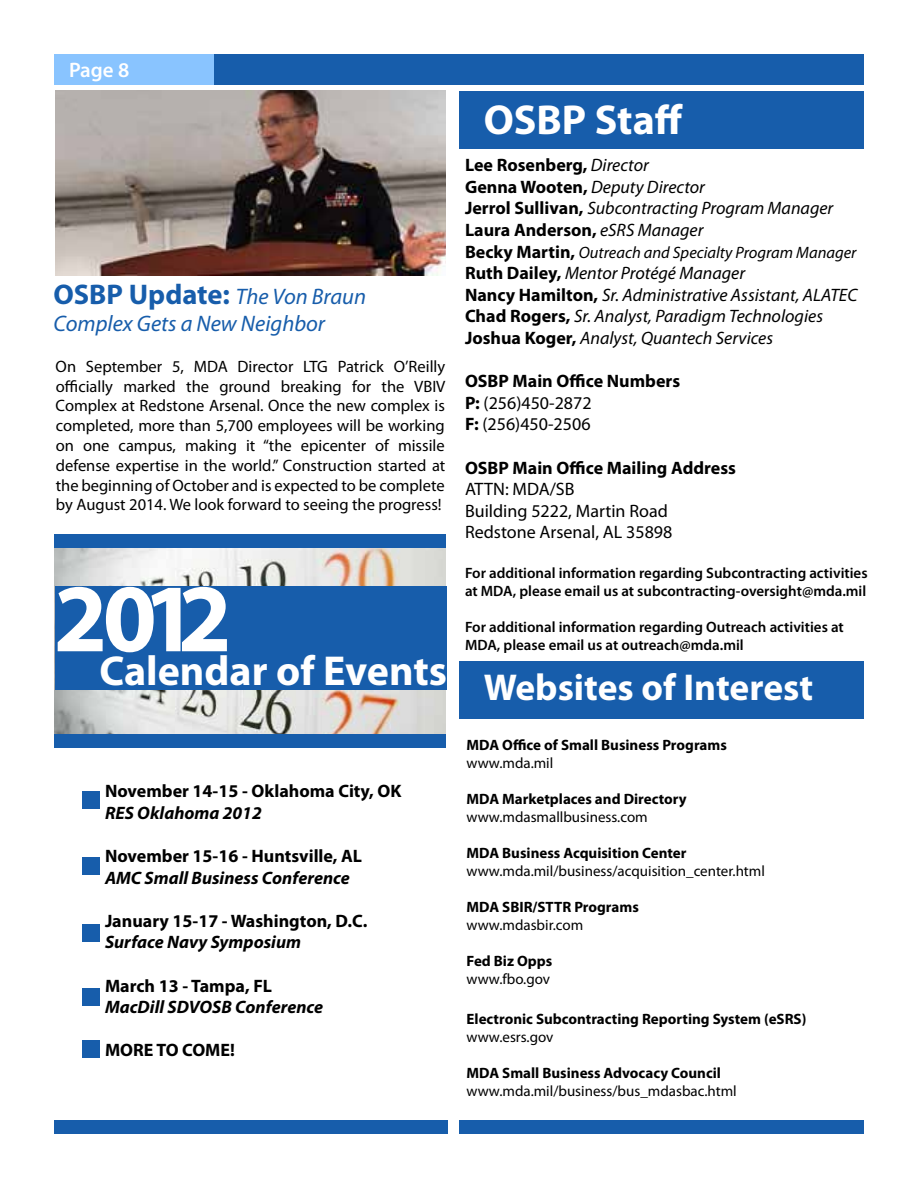
<style>
.page{position:relative;width:918px;height:1188px;background:#fff}
.page>*{position:absolute;margin:0;border:0;box-sizing:border-box;transform-origin:0 0}
.t1{font:700 97.5px "Myriad Pro";color:#fff}
.t2{font:700 42px "Myriad Pro";color:#fff}
.t3{font:700 37.5px "Myriad Pro";color:#fff}
.t4{font:700 28.5px "Myriad Pro";color:#175dab}
.t5{font:italic 22.5px "Myriad Pro";color:#175dab}
.t6{font:600 21px "Myriad Pro";color:#fff}
.t7{font:italic 18px/21.6px "Myriad Pro";color:#000}
.t8{font:700 18px "Myriad Pro";color:#000}
.t9{font:18px/21.6px "Myriad Pro";color:#000}
.t10{font:italic 700 18px "Myriad Pro";color:#000}
.t11{font:16.5px/19.8px "Myriad Pro";color:#000;text-align:justify}
.t12{font:italic 16.5px "Myriad Pro";color:#000}
.t13{font:600 15px/18px "Myriad Pro";color:#000}
.t14{font:700 15px "Myriad Pro";color:#000}
.t15{font:15px "Myriad Pro";color:#000}
.s1{font-weight:400;font-style:italic;font-size:22.5px}
.s2{font-weight:700;font-style:normal}
.s3{font-weight:700;font-style:normal;font-size:18px}
.s4{font-weight:700}
</style>
<div class="page">
<div style="left:54px;top:54px;width:810px;height:31px;background:#175dab"></div>
<div style="left:54px;top:54px;width:160px;height:31px;background:#89c4ff"></div>
<img style="left:54px;top:547px;width:392px;height:187px">
<div style="left:55px;top:586px;width:392px;height:104px;background:#175dab"></div>
<div style="left:459px;top:91px;width:405px;height:57px;background:#175dab"></div>
<div style="left:459px;top:661px;width:405px;height:57px;background:#175dab"></div>
<div style="left:459px;top:1120px;width:405px;height:14px;background:#175dab"></div>
<div style="left:54px;top:1120px;width:394px;height:14px;background:#175dab"></div>
<div style="left:82px;top:791px;width:18px;height:18px;background:#175dab"></div>
<div style="left:82px;top:924px;width:18px;height:18px;background:#175dab"></div>
<div style="left:82px;top:988px;width:18px;height:18px;background:#175dab"></div>
<div style="left:54px;top:534px;width:392px;height:13px;background:#175dab"></div>
<div style="left:54px;top:734px;width:392px;height:14px;background:#175dab"></div>
<div style="left:82px;top:1040px;width:18px;height:18px;background:#175dab"></div>
<div style="left:82px;top:857px;width:18px;height:18px;background:#175dab"></div>
<img style="left:55px;top:91px;width:391px;height:184px">
<p class="t6" style="left:69px;top:57px;width:62px">Page 8</p>
<h3 class="t4" style="left:53px;top:275px;width:314px">OSBP Update: <span class="s1">The Von Braun</span></h3>
<h3 class="t5" style="left:53px;top:309px;width:273px">Complex Gets a New Neighbor</h3>
<p class="t11" style="left:56px;top:356px;width:391px">On September 5, MDA Director LTG Patrick O’Reilly officially marked the ground breaking for the VBIV Complex at Redstone Arsenal. Once the new complex is completed, more than 5,700 employees will be working on one campus, making it “the epicenter of missile defense expertise in the world.” Construction started at the beginning of October and is expected to be complete by August 2014. We look forward to seeing the progress!</p>
<h1 class="t1" style="left:53px;top:555px;width:180px">2012</h1>
<h2 class="t2" style="left:100px;top:644px;width:349px">Calendar of Events</h2>
<p class="t8" style="left:105px;top:779px;width:298px">November 14-15 - Oklahoma City, OK</p>
<p class="t10" style="left:105px;top:801px;width:158px">RES Oklahoma 2012</p>
<p class="t8" style="left:105px;top:844px;width:259px">November 15-16 - Huntsville, AL</p>
<p class="t10" style="left:105px;top:866px;width:246px">AMC Small Business Conference</p>
<p class="t8" style="left:105px;top:909px;width:264px">January 15-17 - Washington, D.C.</p>
<p class="t10" style="left:105px;top:931px;width:198px">Surface Navy Symposium</p>
<p class="t8" style="left:105px;top:974px;width:169px">March 13 - Tampa, FL</p>
<p class="t10" style="left:105px;top:995px;width:220px">MacDill SDVOSB Conference</p>
<p class="t8" style="left:105px;top:1038px;width:131px">MORE TO COME!</p>
<h2 class="t2" style="left:484px;top:92px;width:201px">OSBP Staff</h2>
<p class="t7" style="left:465px;top:154px;width:370px"><span class="s2">Lee Rosenberg,</span> Director<br><span class="s2">Genna Wooten,</span> Deputy Director<br><span class="s2">Jerrol Sullivan,</span> Subcontracting Program Manager <span class="s2">Laura Anderson,</span> eSRS Manager</p>
<p class="t12" style="left:465px;top:242px;width:393px"><span class="s3">Becky Martin,</span> Outreach and Specialty Program Manager</p>
<p class="t7" style="left:465px;top:262px;width:394px"><span class="s2">Ruth Dailey,</span> Mentor Protégé Manager<br><span class="s2">Nancy Hamilton,</span> Sr. Administrative Assistant, ALATEC <span class="s2">Chad Rogers,</span> Sr. Analyst, Paradigm Technologies <span class="s2">Joshua Koger,</span> Analyst, Quantech Services</p>
<p class="t9" style="left:465px;top:370px;width:217px"><span class="s4">OSBP Main Office Numbers<br>P:</span> (256)450-2872<br><span class="s4">F:</span> (256)450-2506</p>
<p class="t8" style="left:465px;top:456px;width:272px">OSBP Main Office Mailing Address</p>
<p class="t9" style="left:465px;top:478px;width:209px">ATTN: MDA/SB<br>Building 5222, Martin Road<br>Redstone Arsenal, AL 35898</p>
<p class="t13" style="left:465px;top:564px;width:404px">For additional information regarding Subcontracting activities at MDA, please email us at subcontracting-oversight@mda.mil</p>
<p class="t13" style="left:465px;top:618px;width:380px">For additional information regarding Outreach activities at<br>MDA, please email us at outreach@mda.mil</p>
<h3 class="t3" style="left:484px;top:663px;width:331px">Websites of Interest</h3>
<p class="t14" style="left:466px;top:736px;width:262px">MDA Office of Small Business Programs</p>
<p class="t15" style="left:466px;top:754px;width:88px">www.mda.mil</p>
<p class="t14" style="left:466px;top:790px;width:222px">MDA Marketplaces and Directory</p>
<p class="t15" style="left:466px;top:808px;width:183px">www.mdasmallbusiness.com</p>
<p class="t14" style="left:466px;top:844px;width:221px">MDA Business Acquisition Center</p>
<p class="t15" style="left:466px;top:862px;width:300px">www.mda.mil/business/acquisition_center.html</p>
<p class="t14" style="left:466px;top:898px;width:174px">MDA SBIR/STTR Programs</p>
<p class="t15" style="left:466px;top:916px;width:118px">www.mdasbir.com</p>
<p class="t14" style="left:466px;top:952px;width:87px">Fed Biz Opps</p>
<p class="t15" style="left:466px;top:970px;width:85px">www.fbo.gov</p>
<p class="t14" style="left:466px;top:1009px;width:341px">Electronic Subcontracting Reporting System (eSRS)</p>
<p class="t15" style="left:466px;top:1028px;width:88px">www.esrs.gov</p>
<p class="t14" style="left:466px;top:1063px;width:256px">MDA Small Business Advocacy Council</p>
<p class="t15" style="left:466px;top:1082px;width:272px">www.mda.mil/business/bus_mdasbac.html</p>
</div>
